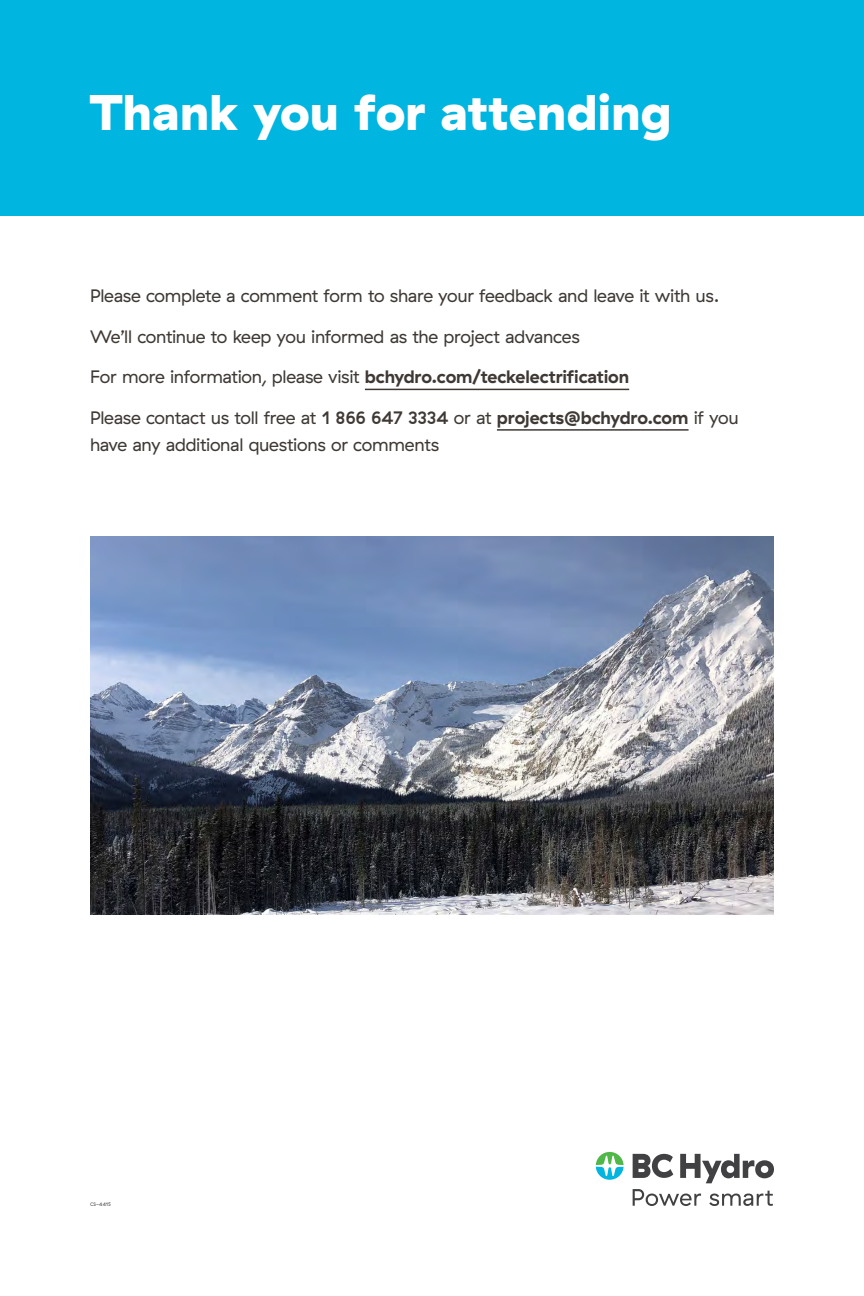
<style>
.page{position:relative;width:864px;height:1296px;background:#fff}
.page>*{position:absolute;margin:0;border:0;box-sizing:border-box;transform-origin:0 0}
.t1{font:900 50px "GT Haptik";color:#fff}
.t2{font:18px/27px "GT Haptik";letter-spacing:-.015em;color:#3e3935}
.t3{font:700 18px "GT Haptik";letter-spacing:-.01em;color:#3e3935}
.t4{font:5px "GT Haptik";letter-spacing:.005em;color:#414042}
.s1{font-weight:400}
.s2{font-weight:500}
.s3{font-weight:700}
</style>
<div class="page">
<svg style="left:596px;top:1152px;width:28px;height:28px"></svg>
<svg style="left:633px;top:1154px;width:40px;height:24px"></svg>
<svg style="left:680px;top:1154px;width:94px;height:29px"></svg>
<svg style="left:633px;top:1189px;width:68px;height:17px"></svg>
<svg style="left:709px;top:1191px;width:64px;height:15px"></svg>
<div style="left:0;top:0;width:864px;height:216px;background:#00b5df"></div>
<hr style="left:365px;top:389px;width:264px;height:1px;background:#3e3935">
<hr style="left:497px;top:429px;width:192px;height:2px;background:#3e3935">
<img style="left:90px;top:536px;width:684px;height:378px">
<h1 class="t1" style="left:90px;top:80px;width:583px">Thank you for attending</h1>
<p class="t2" style="left:90px;top:283px;width:631px">Please complete a comment form to share your feedback and leave it with us.</p>
<p class="t2" style="left:90px;top:323px;width:491px">We’ll continue to keep you informed as the project advances</p>
<p class="t3" style="left:90px;top:366px;width:541px"><span class="s1">For more information, please visit</span> bchydro.com/teckelectrification</p>
<p class="t2" style="left:90px;top:404px;width:650px">Please contact us toll free at <span class="s2">1 866 647 3334</span> or at <span class="s3">projects@bchydro.com</span> if you have any additional questions or comments</p>
<p class="t4" style="left:90px;top:1201px;width:22px">CS-4415</p>
</div>
